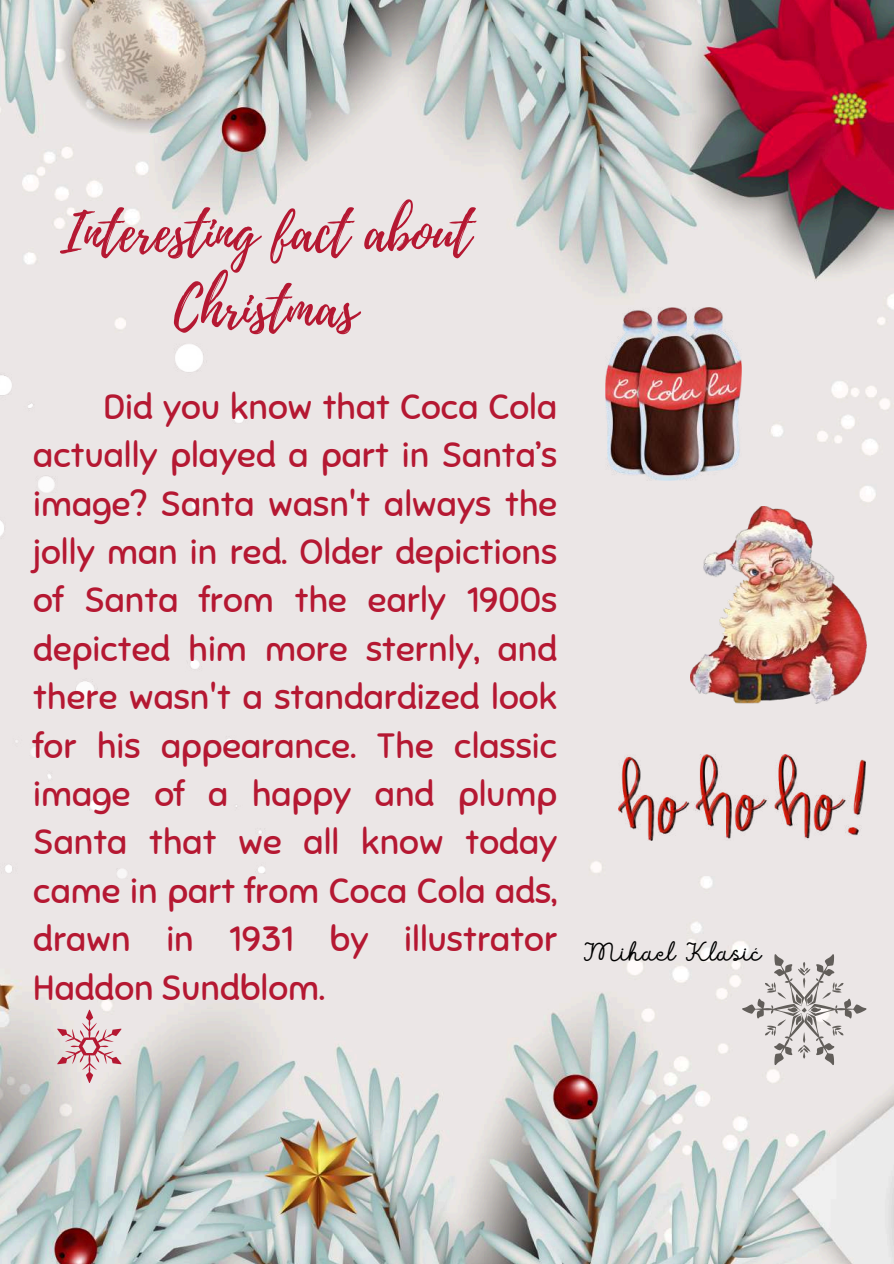
<style>
.page{position:relative;width:894px;height:1264px;background:#fff}
.page>*{position:absolute;margin:0;border:0;box-sizing:border-box;transform-origin:0 0}
.t1{font:54.15px/75.6px "Playlist Script";color:#b51832;text-align:center}
.t2{font:35.1px/48.3px "Sniglet";color:#b51832;text-align:justify}
.t3{font:700 25.65px "Cretina";color:#000}
</style>
<div class="page">
<img style="left:0;top:0;width:893px;height:1263px">
<div style="left:0;top:343px;width:265px;height:584px;background:#ebe6e6"></div>
<svg style="left:742px;top:954px;width:124px;height:111px;background:#d4cfce"></svg>
<svg style="left:57px;top:1009px;width:64px;height:73px;background:#e0c3c6"></svg>
<img style="left:605px;top:308px;width:136px;height:172px">
<img style="left:690px;top:506px;width:175px;height:197px">
<img style="left:618px;top:754px;width:246px;height:86px">
<h1 class="t1" style="left:60px;top:196px;width:412px">Interesting fact about<br>Christmas</h1>
<p class="t2" style="left:33px;top:383px;width:525px;text-indent:70px">Did you know that Coca Cola actually played a part in Santa’s image? Santa wasn't always the jolly man in red. Older depictions of Santa from the early 1900s depicted him more sternly, and there wasn't a standardized look for his appearance. The classic image of a happy and plump Santa that we all know today came in part from Coca Cola ads, drawn in 1931 by illustrator Haddon Sundblom.</p>
<p class="t3" style="left:584px;top:936px;width:179px">Mihael Klasić</p>
</div>
